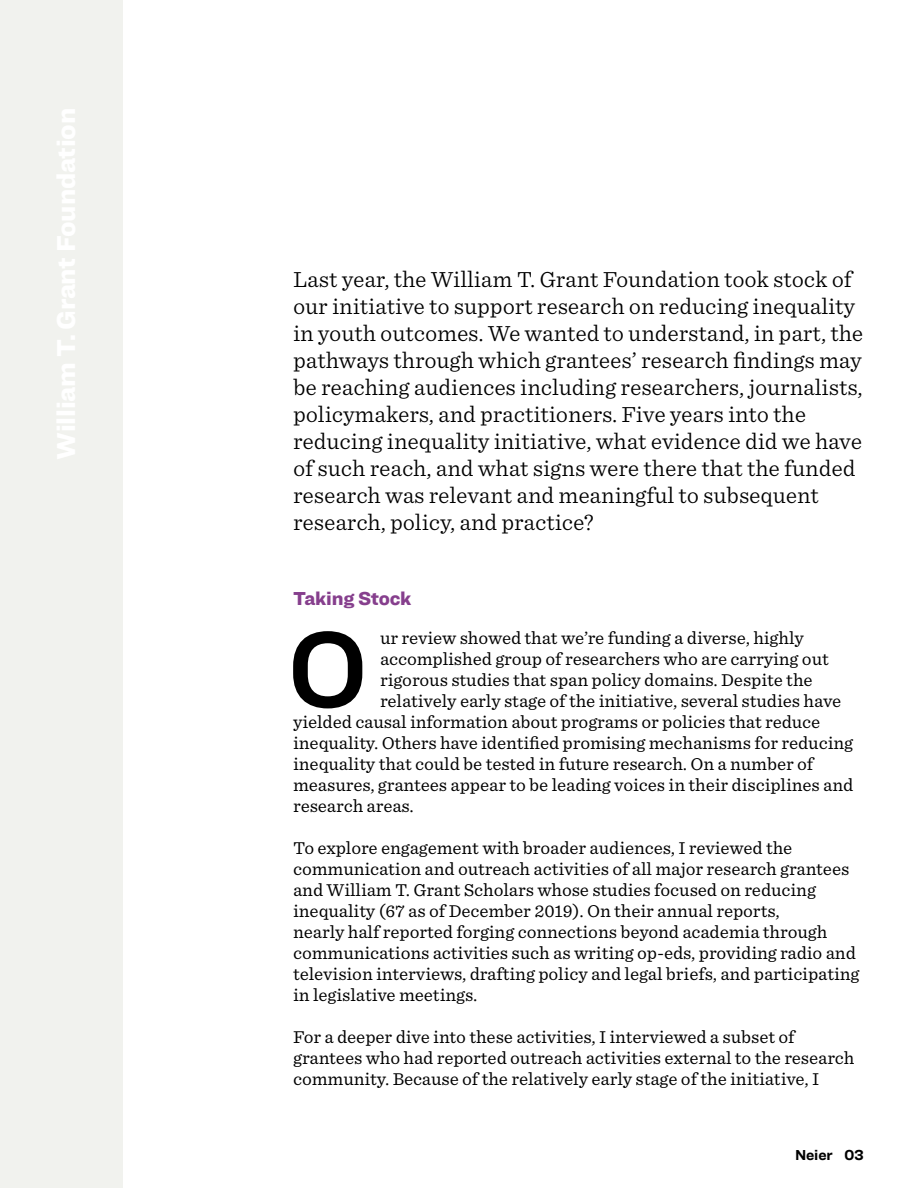
<style>
.page{position:relative;width:918px;height:1188px;background:#fff}
.page>*{position:absolute;margin:0;border:0;box-sizing:border-box;transform-origin:0 0}
.t1{font:111.15px "Ringside Regular Semi";color:#000}
.t2{font:300 21px/27px "Sentinel S Sm";letter-spacing:-.01em;color:#000}
.t3{font:900 19.5px "Ringside";letter-spacing:-.01em;color:#863f8d}
.t4{font:16.5px/21px "Sentinel S Sm";letter-spacing:-.01em;color:#000}
.t5{font:700 15px "Ringside";letter-spacing:-.01em;color:#000}
</style>
<div class="page">
<div style="left:0;top:0;width:122px;height:1188px;background:#f1f2ee"></div>
<p class="t2" style="left:293px;top:264px;width:572px">Last year, the William T. Grant Foundation took stock of our initiative to support research on reducing inequality in youth outcomes. We wanted to understand, in part, the pathways through which grantees’ research findings may be reaching audiences including researchers, journalists, policymakers, and practitioners. Five years into the reducing inequality initiative, what evidence did we have of such reach, and what signs were there that the funded research was relevant and meaningful to subsequent research, policy, and practice?</p>
<p class="t3" style="left:293px;top:584px;width:120px">Taking Stock</p>
<p class="t1" style="left:287px;top:588px;width:84px">O</p>
<p class="t4" style="left:380px;top:626px;width:425px">ur review showed that we’re funding a diverse, highly</p>
<p class="t4" style="left:380px;top:647px;width:450px">accomplished group of researchers who are carrying out</p>
<p class="t4" style="left:380px;top:668px;width:434px">rigorous studies that span policy domains. Despite the</p>
<p class="t4" style="left:380px;top:689px;width:463px">relatively early stage of the initiative, several studies have</p>
<p class="t4" style="left:293px;top:710px;width:529px">yielded causal information about programs or policies that reduce</p>
<p class="t4" style="left:293px;top:731px;width:562px">inequality. Others have identified promising mechanisms for reducing</p>
<p class="t4" style="left:293px;top:752px;width:522px">inequality that could be tested in future research. On a number of</p>
<p class="t4" style="left:293px;top:773px;width:562px">measures, grantees appear to be leading voices in their disciplines and</p>
<p class="t4" style="left:293px;top:794px;width:122px">research areas.</p>
<p class="t4" style="left:293px;top:836px;width:568px">To explore engagement with broader audiences, I reviewed the communication and outreach activities of all major research grantees and William T. Grant Scholars whose studies focused on reducing inequality (67 as of December 2019). On their annual reports,<br>nearly half reported forging connections beyond academia through communications activities such as writing op-eds, providing radio and television interviews, drafting policy and legal briefs, and participating in legislative meetings.</p>
<p class="t4" style="left:293px;top:1025px;width:563px">For a deeper dive into these activities, I interviewed a subset of grantees who had reported outreach activities external to the research community. Because of the relatively early stage of the initiative, I</p>
<p class="t5" style="left:795px;top:1144px;width:70px">Neier 03</p>
</div>
